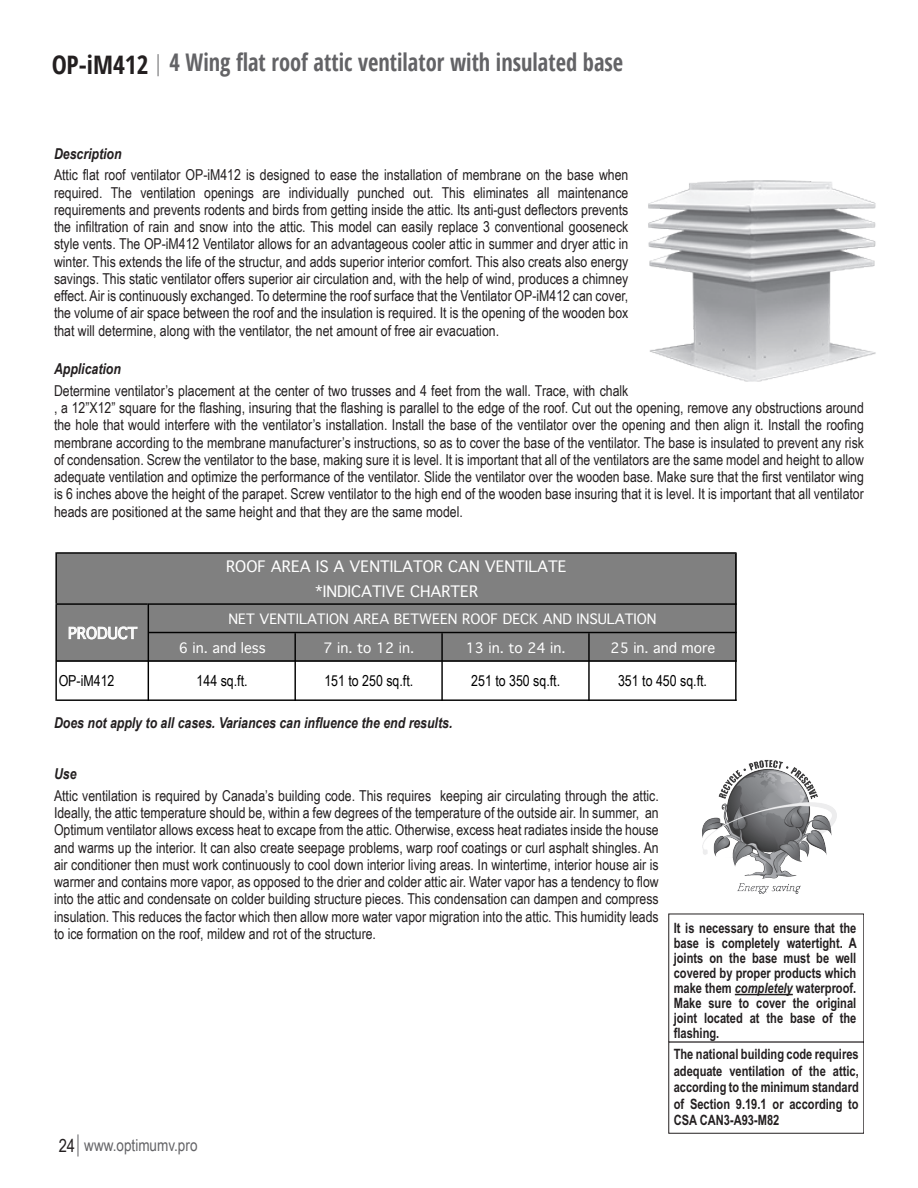
<style>
.page{position:relative;width:918px;height:1188px;background:#fff}
.page>*{position:absolute;margin:0;border:0;box-sizing:border-box;transform-origin:0 0}
.t1{font:700 condensed 24.3px "Open Sans";color:#636366;scale:.93 1}
.t2{font:16.5px "Arial Narrow";color:#636366}
.t3{font:15.15px "Arial Narrow";color:#000}
.t4{font:15.15px "Geneva";color:#fff}
.t5{font:15px/17.2px "Arial Narrow";color:#231f20;text-align:justify}
.t6{font:italic 700 15px "Arial Narrow";color:#231f20}
.t7{font:700 14.25px/15px "Arial Narrow";color:#231f20;text-align:justify;scale:.95 1}
.t8{font:13.65px "Geneva";color:#fff}
.s1{font-size:25.5px;color:#231f20}
.s2{font-size:18px;color:#231f20}
.s3{font-style:italic}
</style>
<div class="page">
<svg style="left:78px;top:1134px;width:1px;height:23px"></svg>
<img style="left:702px;top:760px;width:134px;height:134px">
<hr style="left:735px;top:994px;width:58px;height:1px;background:#231f20">
<svg style="left:158px;top:54px;width:1px;height:22px"></svg>
<img style="left:648px;top:180px;width:228px;height:202px">
<div style="left:56px;top:553px;width:680px;height:108px;background:#808080"></div>
<svg style="left:69px;top:626px;width:68px;height:13px"></svg>
<hr style="left:55px;top:552px;width:2px;height:51px;background:#000">
<hr style="left:55px;top:603px;width:93px;height:2px;background:#000">
<hr style="left:55px;top:605px;width:2px;height:96px;background:#000">
<hr style="left:735px;top:554px;width:2px;height:147px;background:#000">
<hr style="left:148px;top:603px;width:1px;height:98px;background:#000">
<hr style="left:294px;top:633px;width:2px;height:68px;background:#000">
<hr style="left:441px;top:633px;width:2px;height:68px;background:#000">
<hr style="left:588px;top:633px;width:2px;height:68px;background:#000">
<hr style="left:57px;top:552px;width:680px;height:2px;background:#000">
<hr style="left:149px;top:603px;width:588px;height:2px;background:#000">
<hr style="left:149px;top:632px;width:588px;height:1px;background:#000">
<hr style="left:57px;top:660px;width:680px;height:2px;background:#000">
<hr style="left:57px;top:699px;width:680px;height:2px;background:#000">
<h1 class="t1" style="left:51px;top:45px;width:616px"><span class="s1">OP-iM412</span> 4 Wing flat roof attic ventilator with insulated base</h1>
<p class="t6" style="left:54px;top:145px;width:69px">Description</p>
<p class="t5" style="left:54px;top:166px;width:576px">Attic flat roof ventilator OP-iM412 is designed to ease the installation of membrane on the base when required. The ventilation openings are individually punched out. This eliminates all maintenance requirements and prevents rodents and birds from getting inside the attic. Its anti-gust deflectors prevents the infiltration of rain and snow into the attic. This model can easily replace 3 conventional gooseneck style vents. The OP-iM412 Ventilator allows for an advantageous cooler attic in summer and dryer attic in winter. This extends the life of the structur, and adds superior interior comfort. This also creats also energy savings. This static ventilator offers superior air circulation and, with the help of wind, produces a chimney effect. Air is continuously exchanged. To determine the roof surface that the Ventilator OP-iM412 can cover, the volume of air space between the roof and the insulation is required. It is the opening of the wooden box that will determine, along with the ventilator, the net amount of free air evacuation.</p>
<p class="t6" style="left:54px;top:360px;width:68px">Application</p>
<p class="t5" style="left:54px;top:382px;width:811px;text-align:left">Determine ventilator’s placement at the center of two trusses and 4 feet from the wall. Trace, with chalk<br>, a 12”X12” square for the flashing, insuring that the flashing is parallel to the edge of the roof. Cut out the opening, remove any obstructions around the hole that would interfere with the ventilator’s installation. Install the base of the ventilator over the opening and then align it. Install the roofing membrane according to the membrane manufacturer’s instructions, so as to cover the base of the ventilator. The base is insulated to prevent any risk of condensation. Screw the ventilator to the base, making sure it is level. It is important that all of the ventilators are the same model and height to allow adequate ventilation and optimize the performance of the ventilator. Slide the ventilator over the wooden base. Make sure that the first ventilator wing is 6 inches above the height of the parapet. Screw ventilator to the high end of the wooden base insuring that it is level. It is important that all ventilator heads are positioned at the same height and that they are the same model.</p>
<p class="t4" style="left:226px;top:557px;width:342px">ROOF AREA IS A VENTILATOR CAN VENTILATE</p>
<p class="t4" style="left:315px;top:582px;width:165px">*INDICATIVE CHARTER</p>
<p class="t4" style="left:68px;top:623px;width:71px">PRODUCT</p>
<p class="t8" style="left:229px;top:611px;width:430px">NET VENTILATION AREA BETWEEN ROOF DECK AND INSULATION</p>
<p class="t8" style="left:179px;top:639px;width:88px">6 in. and less</p>
<p class="t8" style="left:324px;top:639px;width:92px">7 in. to 12 in.</p>
<p class="t8" style="left:466px;top:639px;width:101px">13 in. to 24 in.</p>
<p class="t8" style="left:611px;top:639px;width:106px">25 in. and more</p>
<p class="t3" style="left:59px;top:672px;width:57px">OP-iM412</p>
<p class="t3" style="left:197px;top:672px;width:53px">144 sq.ft.</p>
<p class="t3" style="left:324px;top:672px;width:90px">151 to 250 sq.ft.</p>
<p class="t3" style="left:471px;top:672px;width:90px">251 to 350 sq.ft.</p>
<p class="t3" style="left:618px;top:672px;width:90px">351 to 450 sq.ft.</p>
<p class="t6" style="left:54px;top:714px;width:400px">Does not apply to all cases. Variances can influence the end results.</p>
<p class="t6" style="left:54px;top:765px;width:24px">Use</p>
<p class="t5" style="left:54px;top:787px;width:606px">Attic ventilation is required by Canada’s building code. This requires keeping air circulating through the attic.<br>Ideally, the attic temperature should be, within a few degrees of the temperature of the outside air. In summer, an Optimum ventilator allows excess heat to excape from the attic. Otherwise, excess heat radiates inside the house and warms up the interior. It can also create seepage problems, warp roof coatings or curl asphalt shingles. An air conditioner then must work continuously to cool down interior living areas. In wintertime, interior house air is warmer and contains more vapor, as opposed to the drier and colder attic air. Water vapor has a tendency to flow into the attic and condensate on colder building structure pieces. This condensation can dampen and compress insulation. This reduces the factor which then allow more water vapor migration into the attic. This humidity leads to ice formation on the roof, mildew and rot of the structure.</p>
<p class="t2" style="left:59px;top:1136px;width:140px"><span class="s2">24</span> www.optimumv.pro</p>
<p class="t7" style="left:674px;top:920px;width:194px">It is necessary to ensure that the base is completely watertight. A joints on the base must be well covered by proper products which make them <span class="s3">completely</span> waterproof.<br>Make sure to cover the original joint located at the base of the flashing.</p>
<p class="t7" style="left:674px;top:1045px;width:196px;line-height:16.5px">The national building code requires adequate ventilation of the attic, according to the minimum standard of Section 9.19.1 or according to CSA CAN3-A93-M82</p>
</div>
